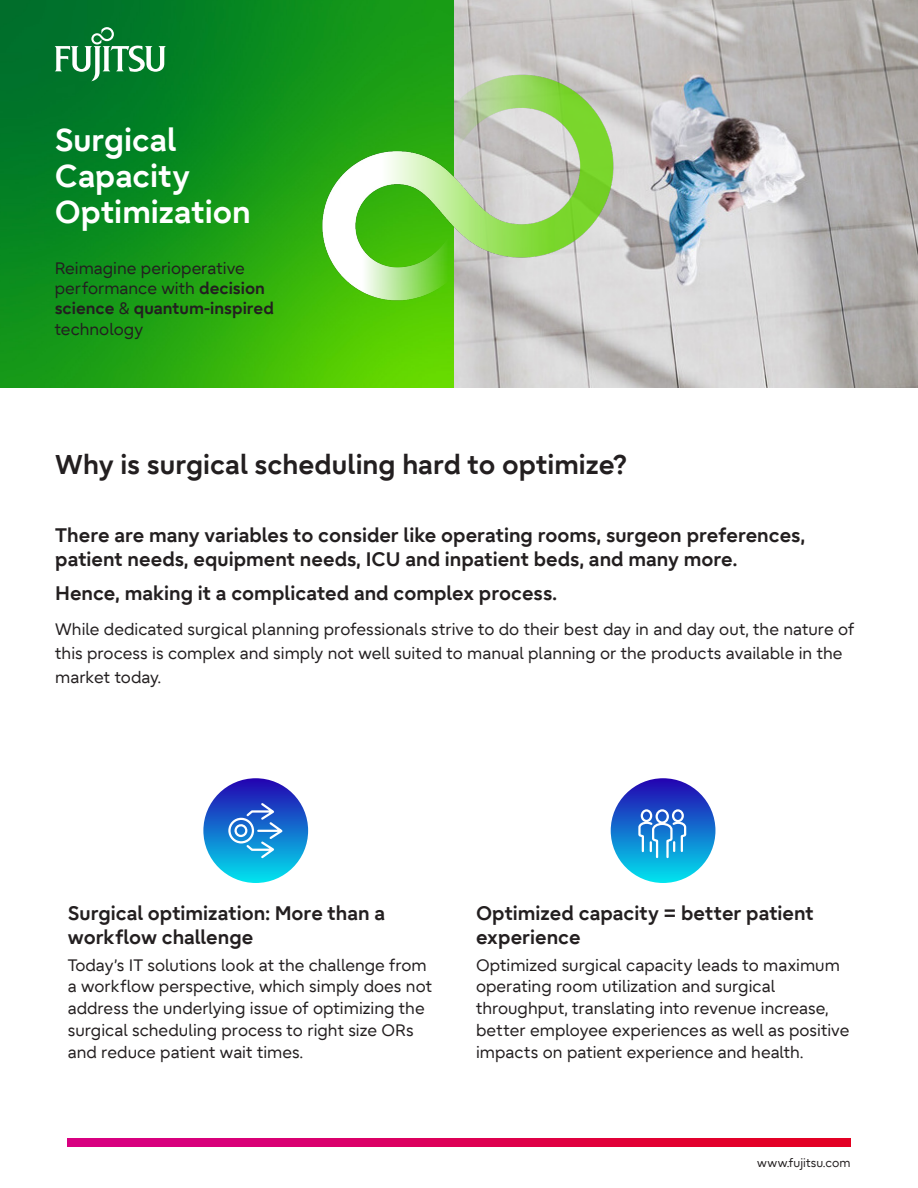
<style>
.page{position:relative;width:918px;height:1188px;background:#fff}
.page>*{position:absolute;margin:0;border:0;box-sizing:border-box;transform-origin:0 0}
.Headline_4{font:700 31.5px/36px "Fujitsu Infinity Pro";color:#fff}
.Introduction_2{font:700 27px "Fujitsu Infinity Pro";color:#231f20}
.Introduction_2-2{font:700 19.5px/24px "Fujitsu Infinity Pro";color:#231f20}
.Sub-subheadline_3{font:700 19.5px/24px "Fujitsu Infinity Pro";color:#231f20}
.Body_text_2{font:16.5px/21.8px "Fujitsu Infinity Pro";color:#231f20}
.Introduction_2-3{font:16.5px/24px "Fujitsu Infinity Pro";color:#231f20}
.t1{font:12px "Fujitsu Infinity Pro";letter-spacing:.005em;color:#231f20}
.s1{font-weight:700}
</style>
<div class="page">
<img style="left:68px;top:1138px;width:782px;height:9px">
<img style="left:0;top:0;width:455px;height:388px">
<img style="left:455px;top:0;width:463px;height:388px">
<img style="left:243px;top:25px;width:419px;height:325px">
<svg style="left:55px;top:27px;width:111px;height:54px"></svg>
<svg style="left:203px;top:778px;width:105px;height:105px;background:#1675d0"></svg>
<div style="left:611px;top:778px;width:104px;height:105px;background:linear-gradient(to bottom,#2603b1,#00e4ee);border-radius:52px"></div>
<svg style="left:227px;top:801px;width:58px;height:59px;background:#3a8ad7"></svg>
<svg style="left:637px;top:808px;width:50px;height:51px"></svg>
<p class="Headline_4" style="left:55px;top:122px;width:198px">Surgical<br>Capacity<br>Optimization</p>
<p class="Body_text_2" style="left:55px;top:258px;width:221px;line-height:20.2px">Reimagine perioperative performance with <span class="s1">decision science</span> &amp; <span class="s1">quantum-inspired </span>technology</p>
<p class="Introduction_2" style="left:55px;top:447px;width:573px">Why is surgical scheduling hard to optimize?</p>
<p class="Introduction_2-2" style="left:55px;top:523px;width:751px">There are many variables to consider like operating rooms, surgeon preferences, patient needs, equipment needs, ICU and inpatient beds, and many more.</p>
<p class="Introduction_2-2" style="left:55px;top:581px;width:504px">Hence, making it a complicated and complex process.</p>
<p class="Introduction_2-3" style="left:55px;top:617px;width:800px">While dedicated surgical planning professionals strive to do their best day in and day out, the nature of this process is complex and simply not well suited to manual planning or the products available in the market today.</p>
<p class="Sub-subheadline_3" style="left:68px;top:901px;width:319px">Surgical optimization: More than a workflow challenge</p>
<p class="Body_text_2" style="left:68px;top:954px;width:366px">Today’s IT solutions look at the challenge from a workflow perspective, which simply does not address the underlying issue of optimizing the surgical scheduling process to right size ORs and reduce patient wait times.</p>
<p class="Sub-subheadline_3" style="left:476px;top:901px;width:339px">Optimized capacity = better patient experience</p>
<p class="Body_text_2" style="left:476px;top:954px;width:375px">Optimized surgical capacity leads to maximum operating room utilization and surgical throughput, translating into revenue increase, better employee experiences as well as positive impacts on patient experience and health.</p>
<p class="t1" style="left:757px;top:1156px;width:95px">www.fujitsu.com</p>
</div>
